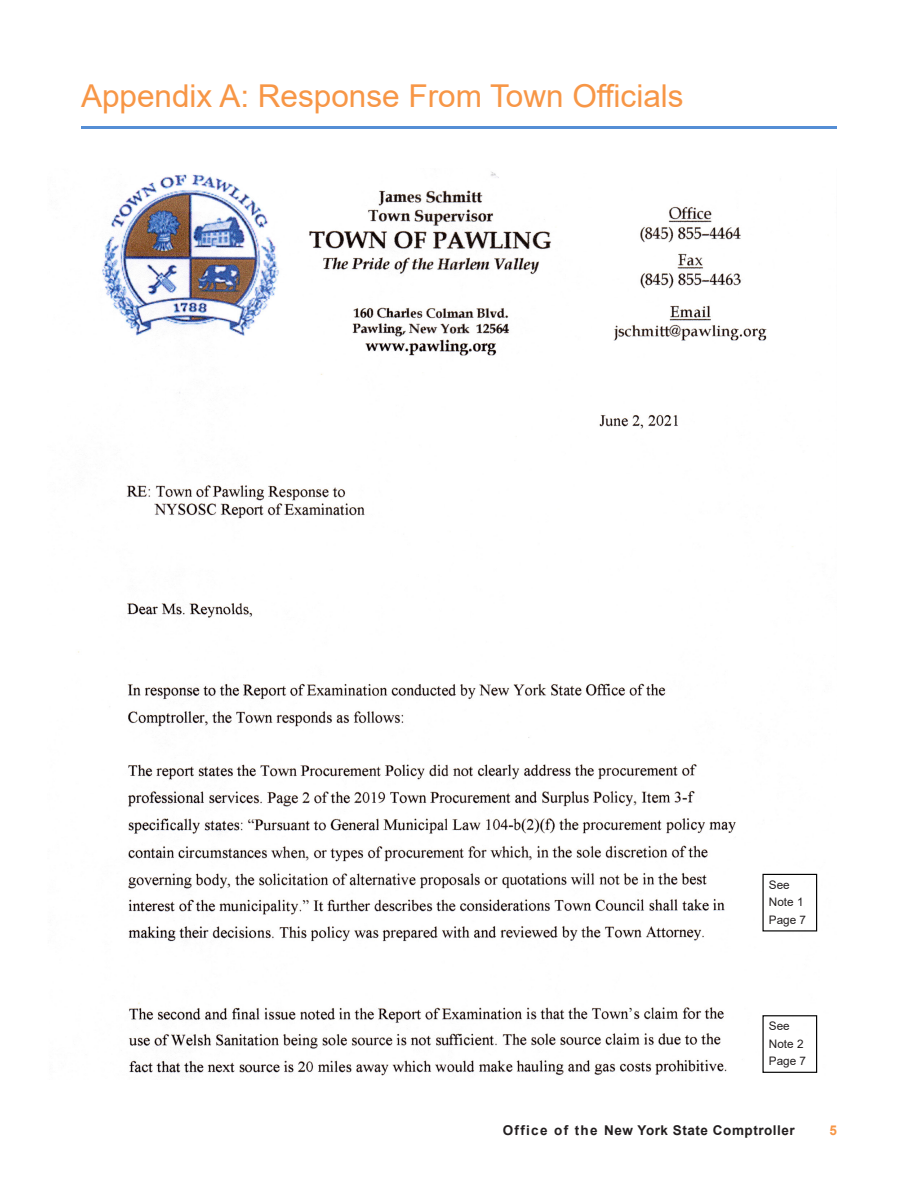
<style>
.page{position:relative;width:918px;height:1188px;background:#fff}
.page>*{position:absolute;margin:0;border:0;box-sizing:border-box;transform-origin:0 0}
.Section_Heads{font:31.5px "Arial";color:#f79646}
.t1{font:700 13.5px "Arial";letter-spacing:.04em;color:#231f20}
.t2{font:700 13.5px "Arial";color:#f79646}
.Body_Text{font:11.7px "Arial";color:#231f20}
</style>
<div class="page">
<hr style="left:81px;top:126px;width:756px;height:3px;background:#558ed5">
<img style="left:78px;top:171px;width:740px;height:905px">
<div style="left:762px;top:874px;width:55px;height:57px;border:1px solid #000"></div>
<div style="left:762px;top:1015px;width:55px;height:58px;border:1px solid #000"></div>
<p class="Section_Heads" style="left:81px;top:74px;width:604px">Appendix A: Response From Town Officials</p>
<p class="Body_Text" style="left:769px;top:877px;width:22px">See</p>
<p class="Body_Text" style="left:769px;top:894px;width:36px">Note 1</p>
<p class="Body_Text" style="left:769px;top:912px;width:39px">Page 7</p>
<p class="Body_Text" style="left:769px;top:1018px;width:22px">See</p>
<p class="Body_Text" style="left:769px;top:1036px;width:36px">Note 2</p>
<p class="Body_Text" style="left:769px;top:1053px;width:39px">Page 7</p>
<p class="t1" style="left:503px;top:1121px;width:294px">Office of the New York State Comptroller</p>
<p class="t2" style="left:829px;top:1121px;width:9px">5</p>
</div>
